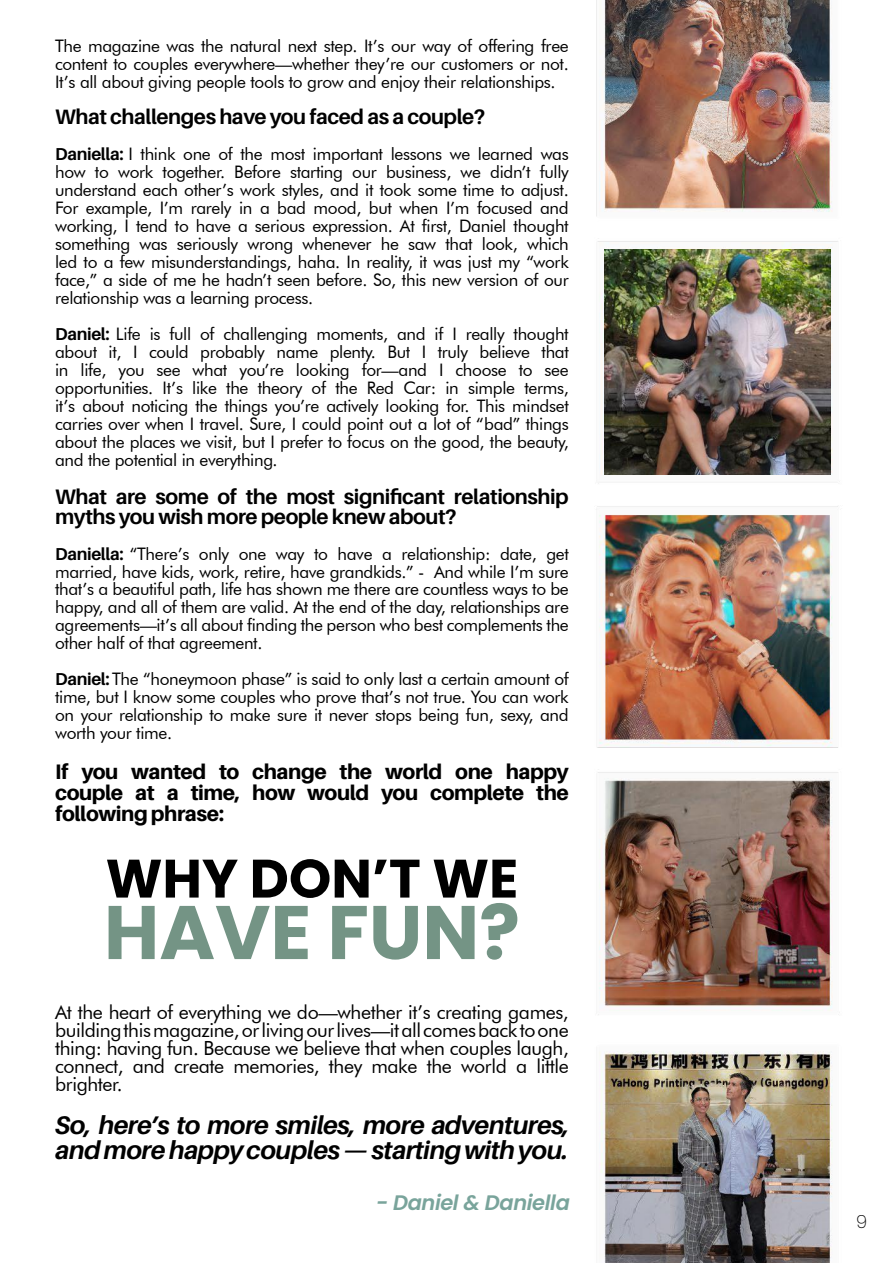
<style>
.page{position:relative;width:893px;height:1263px;background:#fff}
.page>*{position:absolute;margin:0;border:0;box-sizing:border-box;transform-origin:0 0}
.t1{font:700 75.75px "Poppins";color:#749485}
.t2{font:700 54px "Poppins";color:#000}
.t3{font:italic 700 25.5px/25.5px "Aileron";letter-spacing:-.02em;color:#000}
.t4{font:700 21px/19.5px "Aileron";letter-spacing:-.02em;color:#000}
.t5{font:800 21px/21px "Aileron";letter-spacing:-.02em;color:#000;text-align:justify}
.t6{font:italic 600 21px "Poppins";letter-spacing:-.02em;color:#79a49b}
.t7{font:19.5px/18px "Futura BT";letter-spacing:-.02em;color:#000;text-align:justify}
.t8{font:200 18px "Poppins";color:#000}
.t9{font:17.25px/18px "Futura BT";letter-spacing:-.02em;color:#000;text-align:justify}
.s1{font-family:"Aileron";font-weight:700}
</style>
<div class="page">
<img style="left:596px;top:0;width:242px;height:1263px">
<img style="left:605px;top:250px;width:225px;height:224px">
<p class="t9" style="left:55px;top:37px;width:515px">The magazine was the natural next step. It’s our way of offering free content to couples everywhere—whether they’re our customers or not.<br>It’s all about giving people tools to grow and enjoy their relationships.</p>
<p class="t4" style="left:55px;top:108px;width:432px">What challenges have you faced as a couple?</p>
<p class="t9" style="left:55px;top:145px;width:515px"><span class="s1">Daniella:</span> I think one of the most important lessons we learned was how to work together. Before starting our business, we didn’t fully understand each other’s work styles, and it took some time to adjust.<br>For example, I’m rarely in a bad mood, but when I’m focused and working, I tend to have a serious expression. At first, Daniel thought something was seriously wrong whenever he saw that look, which led to a few misunderstandings, haha. In reality, it was just my “work face,” a side of me he hadn’t seen before. So, this new version of our relationship was a learning process.</p>
<p class="t9" style="left:55px;top:325px;width:515px"><span class="s1">Daniel:</span> Life is full of challenging moments, and if I really thought about it, I could probably name plenty. But I truly believe that in life, you see what you’re looking for—and I choose to see opportunities. It’s like the theory of the Red Car: in simple terms, it’s about noticing the things you’re actively looking for. This mindset carries over when I travel. Sure, I could point out a lot of “bad” things about the places we visit, but I prefer to focus on the good, the beauty, and the potential in everything.</p>
<p class="t4" style="left:55px;top:487px;width:515px">What are some of the most significant relationship myths you wish more people knew about?</p>
<p class="t9" style="left:55px;top:544px;width:515px"><span class="s1">Daniella:</span> “There’s only one way to have a relationship: date, get married, have kids, work, retire, have grandkids.” - And while I’m sure that’s a beautiful path, life has shown me there are countless ways to be happy, and all of them are valid. At the end of the day, relationships are agreements—it’s all about finding the person who best complements the other half of that agreement.</p>
<p class="t9" style="left:55px;top:670px;width:515px"><span class="s1">Daniel:</span> The “honeymoon phase” is said to only last a certain amount of time, but I know some couples who prove that’s not true. You can work on your relationship to make sure it never stops being fun, sexy, and worth your time.</p>
<p class="t5" style="left:55px;top:761px;width:515px">If you wanted to change the world one happy couple at a time, how would you complete the following phrase:</p>
<h2 class="t2" style="left:106px;top:847px;width:414px">WHY DON’T WE</h2>
<h1 class="t1" style="left:104px;top:889px;width:418px">HAVE FUN?</h1>
<p class="t7" style="left:55px;top:1002px;width:515px">At the heart of everything we do—whether it’s creating games, building this magazine, or living our lives—it all comes back to one thing: having fun. Because we believe that when couples laugh, connect, and create memories, they make the world a little brighter.</p>
<h3 class="t3" style="left:55px;top:1112px;width:516px">So, here’s to more smiles, more adventures, and more happy couples — starting with you.</h3>
<p class="t6" style="left:376px;top:1191px;width:195px">- Daniel &amp; Daniella</p>
<p class="t8" style="left:856px;top:1211px;width:13px">9</p>
</div>
